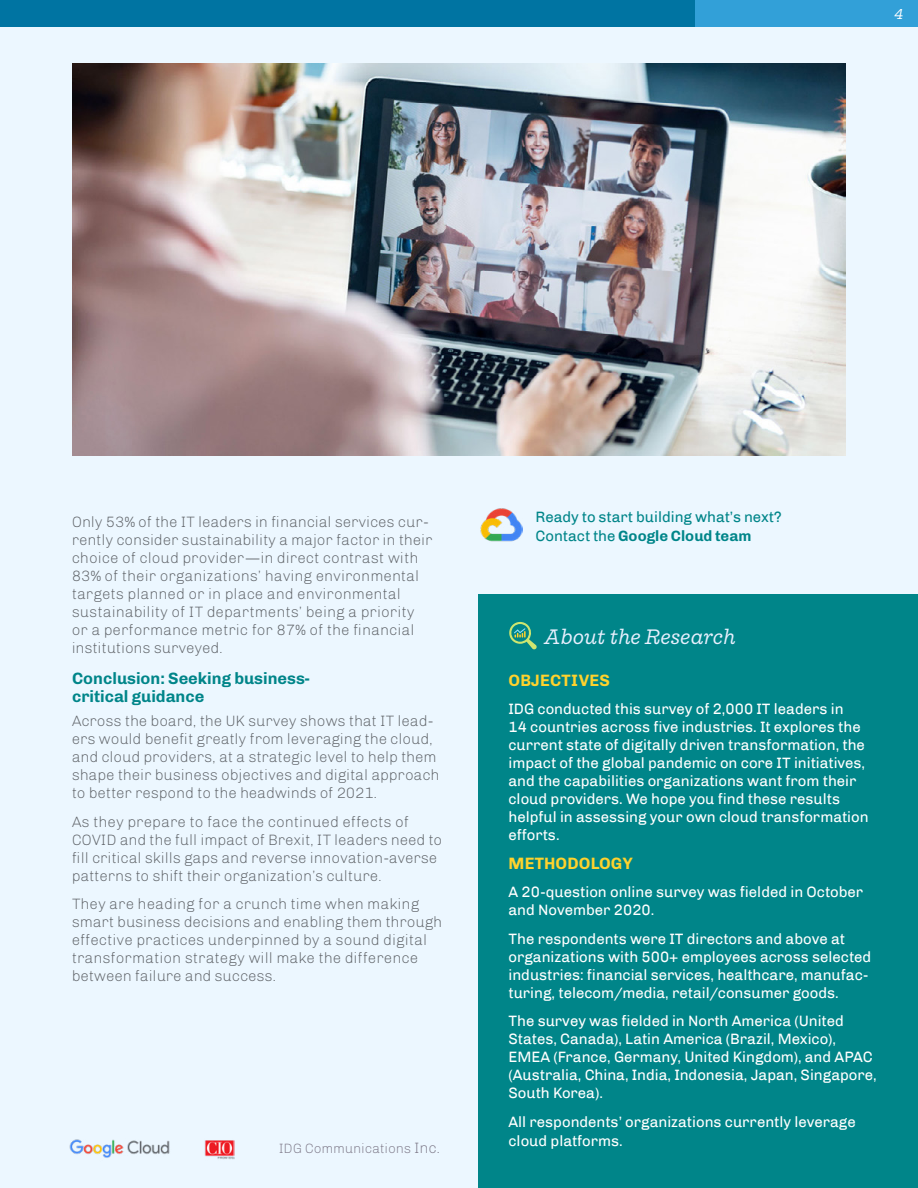
<style>
.page{position:relative;width:918px;height:1188px;background:#ecf7ff}
.page>*{position:absolute;margin:0;border:0;box-sizing:border-box;transform-origin:0 0}
.t1{font:italic 24px "Equitan Slab";color:#e8f0fe}
.t2{font:700 16.5px/18px "Chivo";color:#008589}
.t3{font:700 16.5px "Chivo";letter-spacing:.01em;color:#ffd22d}
.t4{font:italic 16.5px "Equitan Slab";color:#fff}
.t5{font:300 15px/18px "Chivo";color:#5f6368}
.t6{font:15px/18px "Chivo";color:#fff}
.t7{font:15px/19.5px "Chivo";color:#008589}
.t8{font:300 13.5px "Chivo";color:#807c8b}
.s1{font-size:15px}
.s2{font-weight:700}
</style>
<div class="page">
<img style="left:69px;top:1139px;width:101px;height:19px">
<img style="left:204px;top:1140px;width:30px;height:19px">
<div style="left:0;top:0;width:882px;height:26px;background:#0074a2"></div>
<div style="left:696px;top:0;width:222px;height:26px;background:#32a0d8"></div>
<div style="left:479px;top:594px;width:439px;height:594px;background:#008589"></div>
<img style="left:481px;top:508px;width:41px;height:34px">
<img style="left:72px;top:63px;width:774px;height:392px">
<svg style="left:509px;top:622px;width:28px;height:28px"></svg>
<p class="t4" style="left:895px;top:5px;width:10px">4</p>
<p class="t5" style="left:72px;top:513px;width:362px">Only 53% of the IT leaders in financial services cur&shy;rently consider sustainability a major factor in their choice of cloud provider—in direct contrast with 83% of their organizations’ having environmental targets planned or in place and environmental sustainability of IT departments’ being a priority or a performance metric for 87% of the financial institutions surveyed.</p>
<p class="t2" style="left:72px;top:669px;width:239px">Conclusion: Seeking business&shy;critical guidance</p>
<p class="t5" style="left:72px;top:712px;width:369px">Across the board, the UK survey shows that IT lead&shy;ers would benefit greatly from leveraging the cloud, and cloud providers, at a strategic level to help them shape their business objectives and digital approach to better respond to the headwinds of 2021.</p>
<p class="t5" style="left:72px;top:813px;width:372px">As they prepare to face the continued effects of COVID and the full impact of Brexit, IT leaders need to fill critical skills gaps and reverse innovation-averse patterns to shift their organization’s culture.</p>
<p class="t5" style="left:72px;top:895px;width:372px">They are heading for a crunch time when making smart business decisions and enabling them through effective practices underpinned by a sound digital transformation strategy will make the difference between failure and success.</p>
<p class="t8" style="left:279px;top:1140px;width:163px">IDG Communications <span class="s1">Inc.</span></p>
<p class="t7" style="left:536px;top:507px;width:248px">Ready to start building what’s next?<br>Contact the <span class="s2">Google Cloud team</span></p>
<h1 class="t1" style="left:544px;top:623px;width:193px">About the Research</h1>
<p class="t3" style="left:509px;top:670px;width:103px">OBJECTIVES</p>
<p class="t6" style="left:508px;top:700px;width:362px">IDG conducted this survey of 2,000 IT leaders in<br>14 countries across five industries. It explores the current state of digitally driven transformation, the impact of the global pandemic on core IT initiatives, and the capabilities organizations want from their cloud providers. We hope you find these results helpful in assessing your own cloud transformation efforts.</p>
<p class="t3" style="left:509px;top:853px;width:126px">METHODOLOGY</p>
<p class="t6" style="left:508px;top:883px;width:356px">A 20-question online survey was fielded in October and November 2020.</p>
<p class="t6" style="left:508px;top:929px;width:364px">The respondents were IT directors and above at organizations with 500+ employees across selected industries: financial services, healthcare, manufac&shy;turing, telecom/media, retail/consumer goods.</p>
<p class="t6" style="left:508px;top:1012px;width:370px">The survey was fielded in North America (United States, Canada), Latin America (Brazil, Mexico), EMEA (France, Germany, United Kingdom), and APAC (Australia, China, India, Indonesia, Japan, Singapore, South Korea).</p>
<p class="t6" style="left:508px;top:1112px;width:349px;line-height:19.8px">All respondents’ organizations currently leverage cloud platforms.</p>
</div>
